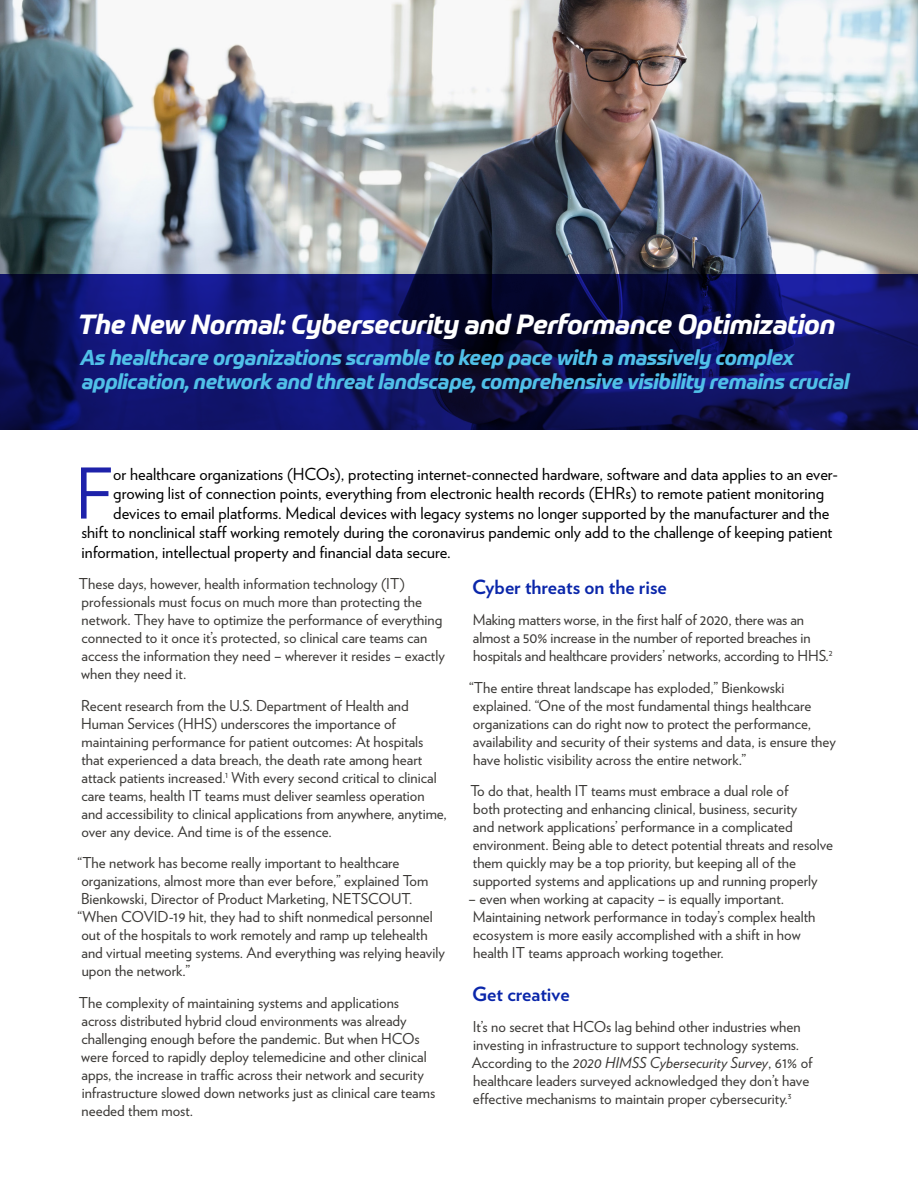
<style>
.page{position:relative;width:918px;height:1188px;background:#fff}
.page>*{position:absolute;margin:0;border:0;box-sizing:border-box;transform-origin:0 0}
.t1{font:69.75px "Verlag";color:#1e22aa}
.t2{font:italic 700 27px "Prometo";letter-spacing:-.01em;color:#fff}
.t3{font:italic 700 21px/24px "Prometo";letter-spacing:-.015em;color:#50c0e8}
.t4{font:700 19.5px "Verlag";color:#0a26aa}
.t5{font:16.5px "Verlag";color:#000}
.t6{font:15px/18px "Verlag";color:#3b3936}
.s1{font-style:italic}
</style>
<div class="page">
<img style="left:0;top:0;width:918px;height:274px">
<svg style="left:0;top:274px;width:918px;height:156px;background:#0d1059"></svg>
<h2 class="t2" style="left:78px;top:308px;width:759px">The New Normal: Cybersecurity and Performance Optimization</h2>
<h3 class="t3" style="left:80px;top:346px;width:770px">As healthcare organizations scramble to keep pace with a massively complex application, network and threat landscape, comprehensive visibility remains crucial</h3>
<h1 class="t1" style="left:75px;top:441px;width:39px">F</h1>
<p class="t5" style="left:113px;top:461px;width:726px">or healthcare organizations (HCOs), protecting internet-connected hardware, software and data applies to an ever-</p>
<p class="t5" style="left:113px;top:481px;width:712px">growing list of connection points, everything from electronic health records (EHRs) to remote patient monitoring</p>
<p class="t5" style="left:113px;top:500px;width:718px">devices to email platforms. Medical devices with legacy systems no longer supported by the manufacturer and the</p>
<p class="t5" style="left:81px;top:520px;width:753px">shift to nonclinical staff working remotely during the coronavirus pandemic only add to the challenge of keeping patient</p>
<p class="t5" style="left:82px;top:539px;width:371px">information, intellectual property and financial data secure.</p>
<p class="t6" style="left:79px;top:574px;width:367px">These days, however, health information technology (IT) professionals must focus on much more than protecting the network. They have to optimize the performance of everything connected to it once it’s protected, so clinical care teams can access the information they need – wherever it resides – exactly when they need it.</p>
<p class="t6" style="left:81px;top:695px;width:367px">Recent research from the U.S. Department of Health and Human Services (HHS) underscores the importance of maintaining performance for patient outcomes: At hospitals that experienced a data breach, the death rate among heart attack patients increased.<sup>1</sup> With every second critical to clinical care teams, health IT teams must deliver seamless operation and accessibility to clinical applications from anywhere, anytime, over any device. And time is of the essence.</p>
<p class="t6" style="left:78px;top:853px;width:369px">“The network has become really important to healthcare organizations, almost more than ever before,” explained Tom Bienkowski, Director of Product Marketing, NETSCOUT. “When COVID-19 hit, they had to shift nonmedical personnel out of the hospitals to work remotely and ramp up telehealth and virtual meeting systems. And everything was relying heavily upon the network.”</p>
<p class="t6" style="left:79px;top:992px;width:358px">The complexity of maintaining systems and applications across distributed hybrid cloud environments was already challenging enough before the pandemic. But when HCOs were forced to rapidly deploy telemedicine and other clinical apps, the increase in traffic across their network and security infrastructure slowed down networks just as clinical care teams needed them most.</p>
<h3 class="t4" style="left:472px;top:571px;width:196px">Cyber threats on the rise</h3>
<p class="t6" style="left:473px;top:610px;width:361px">Making matters worse, in the first half of 2020, there was an almost a 50% increase in the number of reported breaches in hospitals and healthcare providers’ networks, according to HHS.<sup>2</sup></p>
<p class="t6" style="left:469px;top:677px;width:368px">“The entire threat landscape has exploded,” Bienkowski explained. “One of the most fundamental things healthcare organizations can do right now to protect the performance, availability and security of their systems and data, is ensure they have holistic visibility across the entire network.”</p>
<p class="t6" style="left:470px;top:781px;width:364px">To do that, health IT teams must embrace a dual role of<br>both protecting and enhancing clinical, business, security<br>and network applications’ performance in a complicated environment. Being able to detect potential threats and resolve them quickly may be a top priority, but keeping all of the supported systems and applications up and running properly</p>
<p class="t6" style="left:468px;top:889px;width:349px">– even when working at capacity – is equally important.<br>Maintaining network performance in today’s complex health ecosystem is more easily accomplished with a shift in how health IT teams approach working together.</p>
<h3 class="t4" style="left:472px;top:978px;width:99px">Get creative</h3>
<p class="t6" style="left:472px;top:1017px;width:342px">It’s no secret that HCOs lag behind other industries when investing in infrastructure to support technology systems.<br>According to the <span class="s1">2020 HIMSS Cybersecurity Survey</span>, 61% of healthcare leaders surveyed acknowledged they don’t have effective mechanisms to maintain proper cybersecurity.<sup>3</sup></p>
</div>
